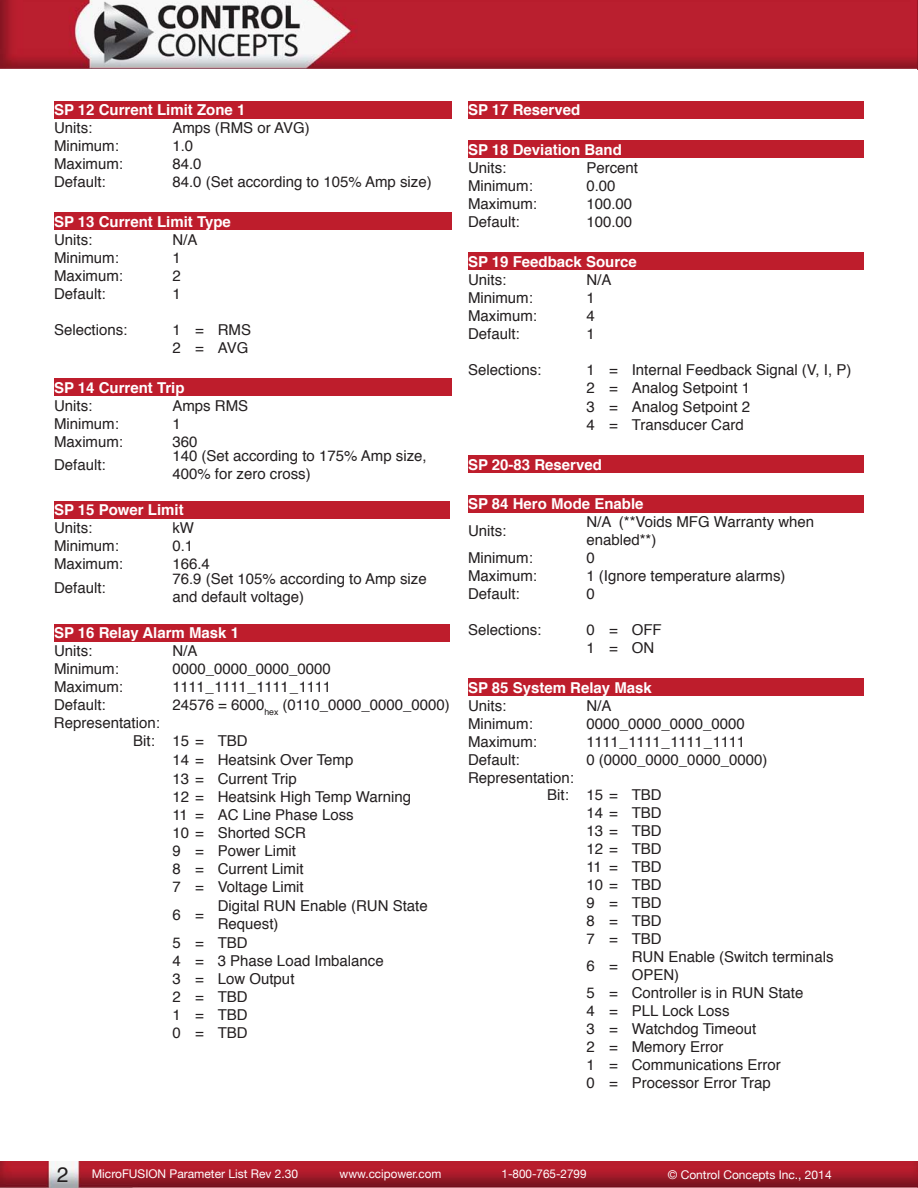
<style>
.page{position:relative;width:918px;height:1188px;background:#fff}
.page>*{position:absolute;margin:0;border:0;box-sizing:border-box;transform-origin:0 0}
.t1{font:15px/18px "Helvetica";color:#231f20}
.t2{font:700 15px "Helvetica";color:#fff}
.t3{font:15px "Helvetica";letter-spacing:-.025em;color:#231f20}
.t4{font:12px "Helvetica Neue";color:#fff}
.s1{font-family:"Helvetica";font-size:21px;color:#231f20}
</style>
<div class="page">
<img style="left:0;top:1161px;width:918px;height:27px">
<img style="left:0;top:0;width:917px;height:69px">
<img style="left:917px;top:0;width:1px;height:70px">
<div style="left:54px;top:101px;width:398px;height:18px;background:#be1d2c"></div>
<div style="left:54px;top:212px;width:398px;height:18px;background:#be1d2c"></div>
<div style="left:54px;top:378px;width:398px;height:18px;background:#be1d2c"></div>
<div style="left:54px;top:501px;width:396px;height:18px;background:#be1d2c"></div>
<div style="left:54px;top:624px;width:396px;height:18px;background:#be1d2c"></div>
<div style="left:468px;top:101px;width:396px;height:18px;background:#be1d2c"></div>
<div style="left:468px;top:140px;width:396px;height:18px;background:#be1d2c"></div>
<div style="left:468px;top:252px;width:396px;height:18px;background:#be1d2c"></div>
<div style="left:468px;top:455px;width:396px;height:18px;background:#be1d2c"></div>
<div style="left:468px;top:495px;width:396px;height:18px;background:#be1d2c"></div>
<div style="left:468px;top:678px;width:396px;height:18px;background:#be1d2c"></div>
<p class="t2" style="left:54px;top:98px;width:193px">SP 12 Current Limit Zone 1</p>
<p class="t1" style="left:54px;top:120px;width:40px">Units:</p>
<p class="t1" style="left:172px;top:120px;width:139px">Amps (RMS or AVG)</p>
<p class="t1" style="left:54px;top:138px;width:66px">Minimum:</p>
<p class="t1" style="left:172px;top:138px;width:22px">1.0</p>
<p class="t1" style="left:54px;top:156px;width:71px">Maximum:</p>
<p class="t1" style="left:172px;top:156px;width:31px">84.0</p>
<p class="t1" style="left:54px;top:174px;width:53px">Default:</p>
<p class="t1" style="left:172px;top:174px;width:261px">84.0 (Set according to 105% Amp size)</p>
<p class="t2" style="left:54px;top:210px;width:178px">SP 13 Current Limit Type</p>
<p class="t1" style="left:54px;top:231px;width:40px">Units:</p>
<p class="t1" style="left:172px;top:231px;width:27px">N/A</p>
<p class="t1" style="left:54px;top:249px;width:66px">Minimum:</p>
<p class="t1" style="left:172px;top:249px;width:10px">1</p>
<p class="t1" style="left:54px;top:267px;width:71px">Maximum:</p>
<p class="t1" style="left:172px;top:267px;width:10px">2</p>
<p class="t1" style="left:54px;top:285px;width:53px">Default:</p>
<p class="t1" style="left:172px;top:285px;width:10px">1</p>
<p class="t1" style="left:54px;top:321px;width:75px">Selections:</p>
<p class="t1" style="left:172px;top:321px;width:80px">1 = RMS<br>2 = AVG</p>
<p class="t2" style="left:54px;top:375px;width:132px">SP 14 Current Trip</p>
<p class="t1" style="left:54px;top:397px;width:40px">Units:</p>
<p class="t1" style="left:172px;top:397px;width:77px">Amps RMS</p>
<p class="t1" style="left:54px;top:415px;width:66px">Minimum:</p>
<p class="t1" style="left:172px;top:415px;width:10px">1</p>
<p class="t1" style="left:54px;top:433px;width:71px">Maximum:</p>
<p class="t1" style="left:172px;top:433px;width:27px">360</p>
<p class="t1" style="left:54px;top:456px;width:53px">Default:</p>
<p class="t1" style="left:172px;top:447px;width:256px">140 (Set according to 175% Amp size,<br>400% for zero cross)</p>
<p class="t2" style="left:54px;top:498px;width:131px">SP 15 Power Limit</p>
<p class="t1" style="left:54px;top:520px;width:40px">Units:</p>
<p class="t1" style="left:172px;top:520px;width:23px">kW</p>
<p class="t1" style="left:54px;top:538px;width:66px">Minimum:</p>
<p class="t1" style="left:172px;top:538px;width:22px">0.1</p>
<p class="t1" style="left:54px;top:556px;width:71px">Maximum:</p>
<p class="t1" style="left:172px;top:556px;width:39px">166.4</p>
<p class="t1" style="left:54px;top:579px;width:53px">Default:</p>
<p class="t1" style="left:172px;top:570px;width:256px">76.9 (Set 105% according to Amp size and default voltage)</p>
<p class="t2" style="left:54px;top:621px;width:187px">SP 16 Relay Alarm Mask 1</p>
<p class="t1" style="left:54px;top:643px;width:40px">Units:</p>
<p class="t1" style="left:172px;top:643px;width:27px">N/A</p>
<p class="t1" style="left:54px;top:661px;width:66px">Minimum:</p>
<p class="t1" style="left:172px;top:661px;width:160px">0000_0000_0000_0000</p>
<p class="t1" style="left:54px;top:679px;width:71px">Maximum:</p>
<p class="t3" style="left:172px;top:675px;width:160px">1111_1111_1111_1111</p>
<p class="t1" style="left:54px;top:697px;width:53px">Default:</p>
<p class="t1" style="left:172px;top:697px;width:279px">24576 = 6000<sub>hex</sub> (0110_0000_0000_0000)</p>
<p class="t1" style="left:54px;top:715px;width:107px">Representation:</p>
<p class="t1" style="left:133px;top:733px;width:116px">Bit: 15 = TBD</p>
<p class="t1" style="left:172px;top:751px;width:182px">14 = Heatsink Over Temp</p>
<p class="t1" style="left:172px;top:770px;width:126px">13 = Current Trip</p>
<p class="t1" style="left:172px;top:788px;width:240px">12 = Heatsink High Temp Warning</p>
<p class="t1" style="left:172px;top:806px;width:183px">11 = AC Line Phase Loss</p>
<p class="t1" style="left:172px;top:824px;width:135px">10 = Shorted SCR</p>
<p class="t1" style="left:172px;top:842px;width:125px">9 = Power Limit</p>
<p class="t1" style="left:172px;top:860px;width:133px">8 = Current Limit</p>
<p class="t1" style="left:172px;top:878px;width:133px">7 = Voltage Limit</p>
<p class="t1" style="left:172px;top:906px;width:33px">6 =</p>
<p class="t1" style="left:218px;top:897px;width:212px">Digital RUN Enable (RUN State</p>
<p class="t1" style="left:218px;top:915px;width:62px">Request)</p>
<p class="t1" style="left:172px;top:934px;width:77px">5 = TBD</p>
<p class="t1" style="left:172px;top:952px;width:213px">4 = 3 Phase Load Imbalance</p>
<p class="t1" style="left:172px;top:970px;width:124px">3 = Low Output</p>
<p class="t1" style="left:172px;top:988px;width:77px">2 = TBD</p>
<p class="t1" style="left:172px;top:1006px;width:77px">1 = TBD</p>
<p class="t1" style="left:172px;top:1024px;width:77px">0 = TBD</p>
<p class="t2" style="left:468px;top:98px;width:114px">SP 17 Reserved</p>
<p class="t2" style="left:468px;top:138px;width:155px">SP 18 Deviation Band</p>
<p class="t1" style="left:468px;top:159px;width:40px">Units:</p>
<p class="t1" style="left:586px;top:159px;width:53px">Percent</p>
<p class="t1" style="left:468px;top:177px;width:66px">Minimum:</p>
<p class="t1" style="left:586px;top:177px;width:31px">0.00</p>
<p class="t1" style="left:468px;top:195px;width:71px">Maximum:</p>
<p class="t1" style="left:586px;top:195px;width:47px">100.00</p>
<p class="t1" style="left:468px;top:213px;width:53px">Default:</p>
<p class="t1" style="left:586px;top:213px;width:47px">100.00</p>
<p class="t2" style="left:468px;top:249px;width:170px">SP 19 Feedback Source</p>
<p class="t1" style="left:468px;top:271px;width:40px">Units:</p>
<p class="t1" style="left:586px;top:271px;width:27px">N/A</p>
<p class="t1" style="left:468px;top:289px;width:66px">Minimum:</p>
<p class="t1" style="left:586px;top:289px;width:10px">1</p>
<p class="t1" style="left:468px;top:307px;width:71px">Maximum:</p>
<p class="t1" style="left:586px;top:307px;width:10px">4</p>
<p class="t1" style="left:468px;top:325px;width:53px">Default:</p>
<p class="t1" style="left:586px;top:325px;width:10px">1</p>
<p class="t1" style="left:468px;top:361px;width:75px">Selections:</p>
<p class="t1" style="left:586px;top:361px;width:266px;line-height:18.5px">1 = Internal Feedback Signal (V, I, P)<br>2 = Analog Setpoint 1<br>3 = Analog Setpoint 2<br>4 = Transducer Card</p>
<p class="t2" style="left:468px;top:452px;width:135px">SP 20-83 Reserved</p>
<p class="t2" style="left:468px;top:492px;width:177px">SP 84 Hero Mode Enable</p>
<p class="t1" style="left:468px;top:522px;width:40px">Units:</p>
<p class="t1" style="left:586px;top:513px;width:229px">N/A (**Voids MFG Warranty when enabled**)</p>
<p class="t1" style="left:468px;top:549px;width:66px">Minimum:</p>
<p class="t1" style="left:586px;top:549px;width:10px">0</p>
<p class="t1" style="left:468px;top:567px;width:71px">Maximum:</p>
<p class="t1" style="left:586px;top:567px;width:201px">1 (Ignore temperature alarms)</p>
<p class="t1" style="left:468px;top:585px;width:53px">Default:</p>
<p class="t1" style="left:586px;top:585px;width:10px">0</p>
<p class="t1" style="left:468px;top:621px;width:75px">Selections:</p>
<p class="t1" style="left:586px;top:621px;width:77px">0 = OFF<br>1=ON</p>
<p class="t2" style="left:468px;top:675px;width:185px">SP 85 System Relay Mask</p>
<p class="t1" style="left:468px;top:697px;width:40px">Units:</p>
<p class="t1" style="left:586px;top:697px;width:27px">N/A</p>
<p class="t1" style="left:468px;top:715px;width:66px">Minimum:</p>
<p class="t1" style="left:586px;top:715px;width:160px">0000_0000_0000_0000</p>
<p class="t1" style="left:468px;top:733px;width:71px">Maximum:</p>
<p class="t3" style="left:586px;top:730px;width:160px">1111_1111_1111_1111</p>
<p class="t1" style="left:468px;top:751px;width:53px">Default:</p>
<p class="t1" style="left:586px;top:751px;width:182px">0 (0000_0000_0000_0000)</p>
<p class="t1" style="left:468px;top:769px;width:107px">Representation:</p>
<p class="t1" style="left:547px;top:787px;width:116px">Bit: 15 = TBD</p>
<p class="t1" style="left:586px;top:804px;width:77px">14 = TBD</p>
<p class="t1" style="left:586px;top:822px;width:77px">13 = TBD</p>
<p class="t1" style="left:586px;top:840px;width:77px">12 = TBD</p>
<p class="t1" style="left:586px;top:858px;width:77px">11 = TBD</p>
<p class="t1" style="left:586px;top:876px;width:77px">10 = TBD</p>
<p class="t1" style="left:586px;top:894px;width:77px">9 = TBD</p>
<p class="t1" style="left:586px;top:912px;width:77px">8 = TBD</p>
<p class="t1" style="left:586px;top:930px;width:77px">7 = TBD</p>
<p class="t1" style="left:586px;top:957px;width:33px">6 =</p>
<p class="t1" style="left:632px;top:948px;width:203px">RUN Enable (Switch terminals</p>
<p class="t1" style="left:632px;top:966px;width:49px">OPEN)</p>
<p class="t1" style="left:586px;top:984px;width:219px">5 = Controller is in RUN State</p>
<p class="t1" style="left:586px;top:1002px;width:145px">4 = PLL Lock Loss</p>
<p class="t1" style="left:586px;top:1020px;width:171px">3 = Watchdog Timeout</p>
<p class="t1" style="left:586px;top:1038px;width:139px">2 = Memory Error</p>
<p class="t1" style="left:586px;top:1056px;width:196px">1 = Communications Error</p>
<p class="t1" style="left:586px;top:1074px;width:186px">0 = Processor Error Trap</p>
<p class="t4" style="left:57px;top:1165px;width:243px"><span class="s1">2</span> MicroFUSION Parameter List Rev 2.30</p>
<p class="t4" style="left:340px;top:1165px;width:103px">www.ccipower.com</p>
<p class="t4" style="left:502px;top:1165px;width:86px">1-800-765-2799</p>
<p class="t4" style="left:668px;top:1166px;width:165px">© Control Concepts Inc., 2014</p>
</div>
